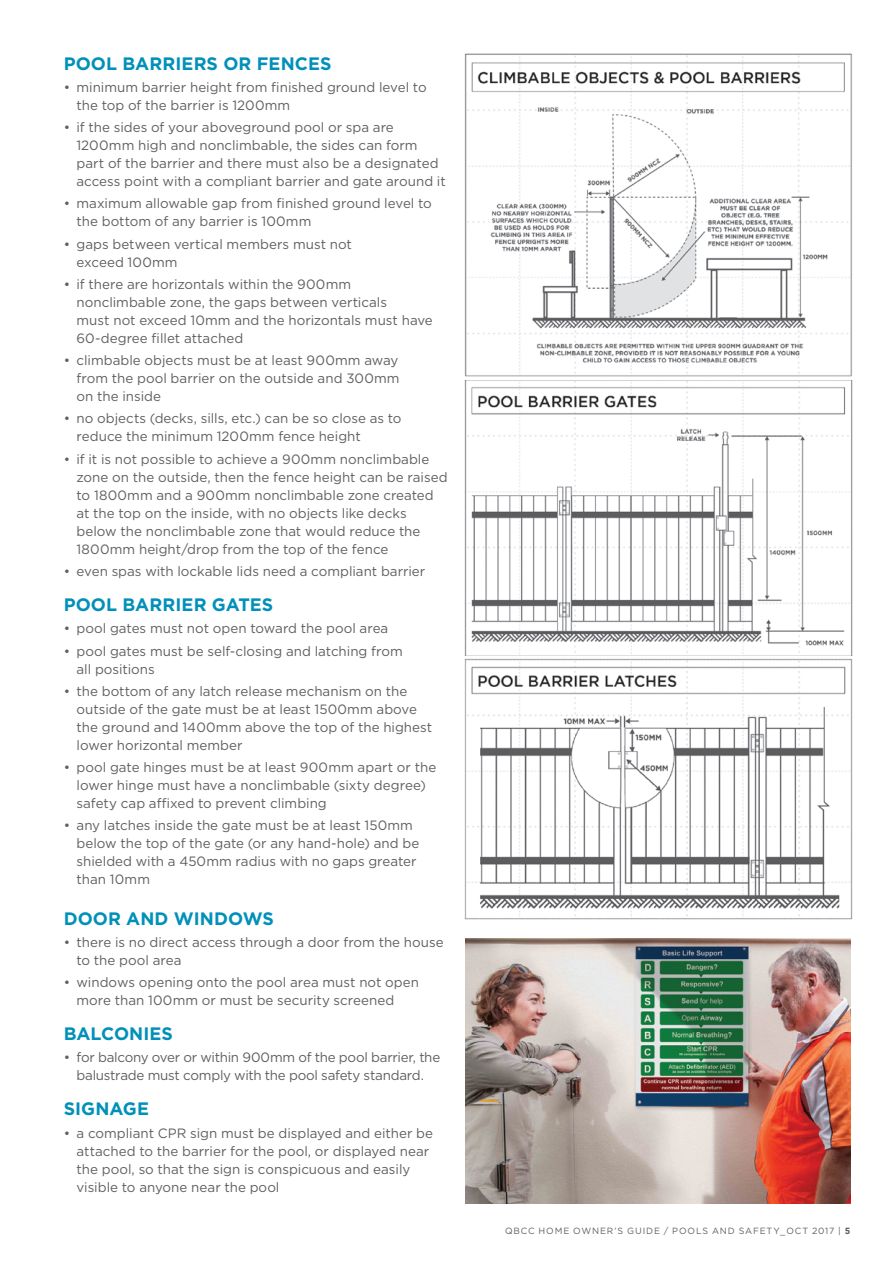
<style>
.page{position:relative;width:893px;height:1263px;background:#fff}
.page>*{position:absolute;margin:0;border:0;box-sizing:border-box;transform-origin:0 0}
.t1{font:700 18px "Gotham";letter-spacing:.005em;color:#0090ba}
.t2{font:13.5px/18px "Gotham";color:#5f5f62}
.t3{font:13.5px/18px "Gotham";letter-spacing:-.02em;color:#5f5f62;text-align:center}
.t4{font:9px "Gotham";letter-spacing:.1em;color:#5f5f62}
.s1{font-weight:700}
</style>
<div class="page">
<img style="left:464px;top:380px;width:389px;height:276px">
<img style="left:464px;top:53px;width:388px;height:324px">
<img style="left:464px;top:658px;width:389px;height:262px">
<img style="left:466px;top:938px;width:384px;height:265px">
<h1 class="t1" style="left:64px;top:51px;width:269px">POOL BARRIERS OR FENCES</h1>
<p class="t2" style="left:77px;top:78px;width:352px;text-indent:-13px">• minimum barrier height from finished ground level to the top of the barrier is 1200mm</p>
<p class="t2" style="left:77px;top:118px;width:371px;text-indent:-13px">• if the sides of your aboveground pool or spa are 1200mm high and nonclimbable, the sides can form part of the barrier and there must also be a designated access point with a compliant barrier and gate around it</p>
<p class="t2" style="left:77px;top:194px;width:357px;text-indent:-13px">• maximum allowable gap from finished ground level to the bottom of any barrier is 100mm</p>
<p class="t2" style="left:77px;top:235px;width:277px;text-indent:-13px">• gaps between vertical members must not exceed 100mm</p>
<p class="t2" style="left:77px;top:275px;width:358px;text-indent:-13px">• if there are horizontals within the 900mm nonclimbable zone, the gaps between verticals<br>must not exceed 10mm and the horizontals must have 60-degree fillet attached</p>
<p class="t2" style="left:77px;top:351px;width:325px;text-align:justify;text-indent:-13px">• climbable objects must be at least 900mm away from the pool barrier on the outside and 300mm on the inside</p>
<p class="t2" style="left:77px;top:409px;width:327px;text-indent:-13px">• no objects (decks, sills, etc.) can be so close as to reduce the minimum 1200mm fence height</p>
<p class="t2" style="left:77px;top:450px;width:373px;text-indent:-13px">• if it is not possible to achieve a 900mm nonclimbable zone on the outside, then the fence height can be raised to 1800mm and a 900mm nonclimbable zone created at the top on the inside, with no objects like decks below the nonclimbable zone that would reduce the 1800mm height/drop from the top of the fence</p>
<p class="t2" style="left:64px;top:562px;width:363px">• even spas with lockable lids need a compliant barrier</p>
<h1 class="t1" style="left:64px;top:593px;width:211px">POOL BARRIER GATES</h1>
<p class="t2" style="left:64px;top:619px;width:326px">• pool gates must not open toward the pool area</p>
<p class="t2" style="left:77px;top:641px;width:328px;text-indent:-13px">• pool gates must be self-closing and latching from all positions</p>
<p class="t2" style="left:77px;top:682px;width:357px;text-indent:-13px">• the bottom of any latch release mechanism on the outside of the gate must be at least 1500mm above the ground and 1400mm above the top of the highest lower horizontal member</p>
<p class="t2" style="left:77px;top:758px;width:361px;text-indent:-13px">• pool gate hinges must be at least 900mm apart or the lower hinge must have a nonclimbable (sixty degree) safety cap affixed to prevent climbing</p>
<p class="t2" style="left:77px;top:816px;width:344px;text-indent:-13px">• any latches inside the gate must be at least 150mm below the top of the gate (or any hand-hole) and be shielded with a 450mm radius with no gaps greater than 10mm</p>
<h1 class="t1" style="left:64px;top:906px;width:211px">DOOR AND WINDOWS</h1>
<p class="t2" style="left:77px;top:933px;width:369px;text-indent:-13px">• there is no direct access through a door from the house to the pool area</p>
<p class="t2" style="left:77px;top:973px;width:344px;text-indent:-13px">• windows opening onto the pool area must not open more than 100mm or must be security screened</p>
<h1 class="t1" style="left:64px;top:1022px;width:111px">BALCONIES</h1>
<p class="t3" style="left:64px;top:1048px;width:378px">• for balcony over or within 900mm of the pool barrier, the balustrade must comply with the pool safety standard.</p>
<h1 class="t1" style="left:64px;top:1097px;width:87px">SIGNAGE</h1>
<p class="t2" style="left:77px;top:1123px;width:358px;text-indent:-13px">• a compliant CPR sign must be displayed and either be attached to the barrier for the pool, or displayed near the pool, so that the sign is conspicuous and easily visible to anyone near the pool</p>
<p class="t4" style="left:505px;top:1225px;width:347px">QBCC HOME OWNER’S GUIDE / POOLS AND SAFETY_OCT 2017 | <span class="s1">5</span></p>
</div>
